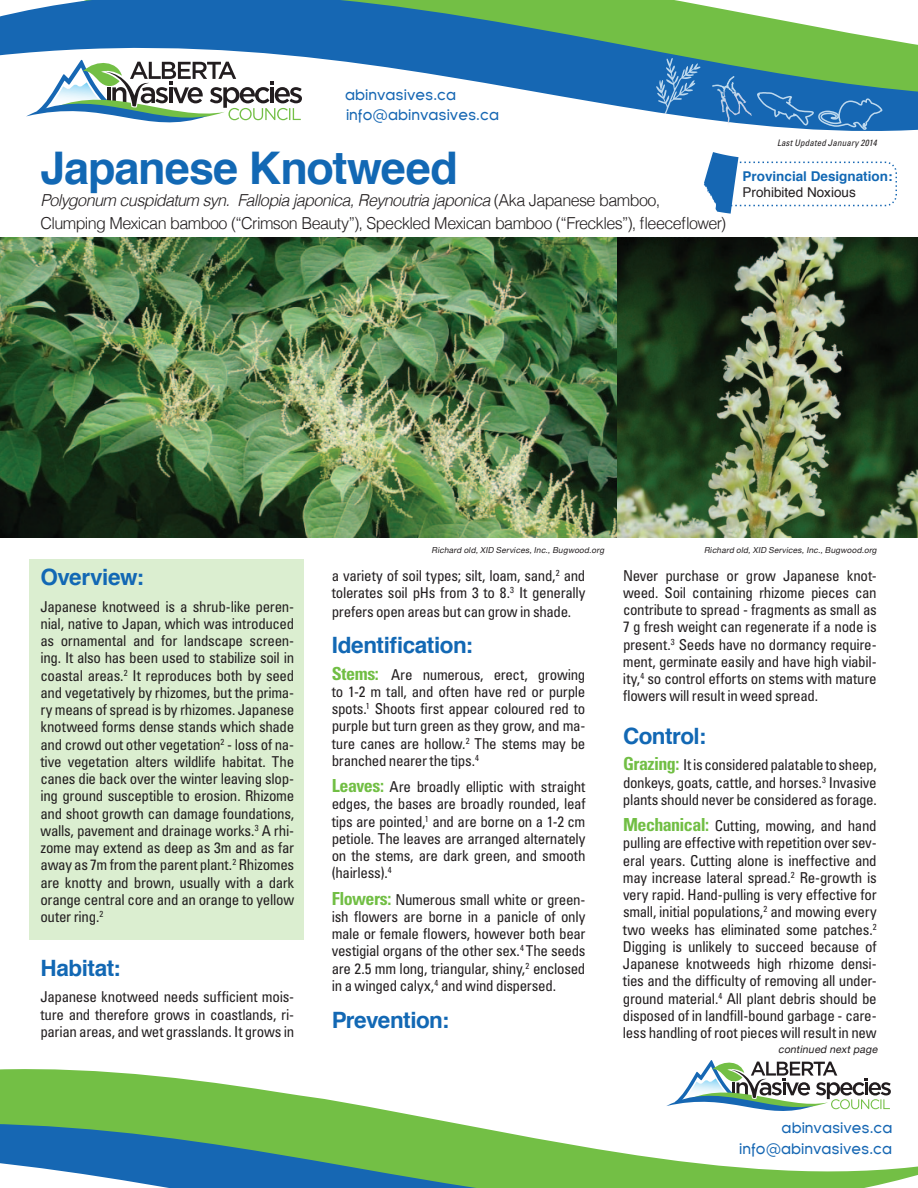
<style>
.page{position:relative;width:918px;height:1188px;background:#fff}
.page>*{position:absolute;margin:0;border:0;box-sizing:border-box;transform-origin:0 0}
.t1{font:700 45px "Helvetica";letter-spacing:-.025em;color:#1268b4}
.t2{font:700 22.5px "Helvetica";letter-spacing:-.02em;color:#1268b4}
.t3{font:300 16.5px/22.5px "Helvetica";letter-spacing:-.035em;color:#231f20}
.t4{font:condensed 15px/17.2px "Univers";letter-spacing:-.02em;color:#231f20;text-align:justify}
.t5{font:15px/20.2px "Florencesans";color:#1667b3}
.t6{font:700 13.5px "Helvetica";color:#1268b4}
.t7{font:13.5px "Helvetica";color:#231f20}
.t8{font:italic 10.5px "Helvetica Neue";color:#231f20}
.t9{font:italic condensed 9px "Univers";letter-spacing:.015em;color:#231f20}
.t10{font:italic 8.25px "Helvetica Neue";color:#231f20}
.s1{font-style:italic}
.s2{font-weight:700;font-size:18px;color:#71be44}
</style>
<div class="page">
<div style="left:29px;top:559px;width:274px;height:381px;background:#dbeed0"></div>
<svg style="left:0;top:0;width:918px;height:131px"></svg>
<div style="left:569px;top:0;width:73px;height:29px;background:#73bf45"></div>
<svg style="left:26px;top:58px;width:276px;height:73px"></svg>
<svg style="left:656px;top:58px;width:45px;height:58px"></svg>
<svg style="left:757px;top:92px;width:125px;height:38px"></svg>
<img style="left:719px;top:91px;width:20px;height:22px">
<img style="left:712px;top:76px;width:24px;height:15px">
<svg style="left:704px;top:152px;width:193px;height:62px"></svg>
<svg style="left:0;top:1060px;width:918px;height:128px"></svg>
<img style="left:0;top:238px;width:918px;height:300px">
<p class="t5" style="left:345px;top:85px;width:155px">abinvasives.ca info@abinvasives.ca</p>
<h1 class="t1" style="left:40px;top:132px;width:419px">Japanese Knotweed</h1>
<p class="t3" style="left:40px;top:188px;width:687px"><span class="s1">Polygonum cuspidatum syn. Fallopia japonica, Reynoutria japonica</span> (Aka Japanese bamboo,<br>Clumping Mexican bamboo (“Crimson Beauty”), Speckled Mexican bamboo (“Freckles”), fleeceflower)</p>
<p class="t9" style="left:777px;top:137px;width:101px">Last Updated January 2014</p>
<p class="t6" style="left:742px;top:166px;width:152px">Provincial Designation:</p>
<p class="t7" style="left:742px;top:182px;width:115px">Prohibited Noxious</p>
<h2 class="t2" style="left:40px;top:559px;width:105px">Overview:</h2>
<p class="t4" style="left:40px;top:597px;width:255px">Japanese knotweed is a shrub-like peren&shy;nial, native to Japan, which was introduced as ornamental and for landscape screen&shy;ing. It also has been used to stabilize soil in coastal areas.<sup>2</sup> It reproduces both by seed and vegetatively by rhizomes, but the prima&shy;ry means of spread is by rhizomes. Japanese knotweed forms dense stands which shade and crowd out other vegetation<sup>2</sup> - loss of na&shy;tive vegetation alters wildlife habitat. The canes die back over the winter leaving slop&shy;ing ground susceptible to erosion. Rhizome and shoot growth can damage foundations, walls, pavement and drainage works.<sup>3</sup> A rhi&shy;zome may extend as deep as 3m and as far away as 7m from the parent plant.<sup>2</sup> Rhizomes are knotty and brown, usually with a dark orange central core and an orange to yellow outer ring.<sup>2</sup></p>
<h2 class="t2" style="left:40px;top:950px;width:82px">Habitat:</h2>
<p class="t4" style="left:40px;top:988px;width:255px">Japanese knotweed needs sufficient mois&shy;ture and therefore grows in coastlands, ri&shy;parian areas, and wet grasslands. It grows in</p>
<p class="t10" style="left:432px;top:544px;width:176px">Richard old,XID Services,Inc.,Bugwood.org</p>
<p class="t4" style="left:332px;top:566px;width:255px">a variety of soil types; silt, loam, sand,<sup>2</sup> and tolerates soil pHs from 3 to 8.<sup>3</sup> It generally</p>
<p class="t4" style="left:332px;top:602px;width:241px">prefers open areas but can grow in shade.</p>
<h2 class="t2" style="left:332px;top:627px;width:143px">Identification:</h2>
<p class="t4" style="left:332px;top:665px;width:255px"><span class="s2">Stems:</span> Are numerous, erect, growing to 1-2 m tall, and often have red or purple spots.<sup>1</sup> Shoots first appear coloured red to purple but turn green as they grow, and ma&shy;ture canes are hollow.<sup>2</sup> The stems may be branched nearer the tips.<sup>4</sup></p>
<p class="t4" style="left:332px;top:778px;width:255px"><span class="s2">Leaves:</span> Are broadly elliptic with straight edges, the bases are broadly rounded, leaf tips are pointed,<sup>1</sup> and are borne on a 1-2 cm petiole. The leaves are arranged alternately on the stems, are dark green, and smooth (hairless).<sup>4</sup></p>
<p class="t4" style="left:332px;top:890px;width:255px"><span class="s2">Flowers:</span> Numerous small white or green&shy;ish flowers are borne in a panicle of only male or female flowers, however both bear vestigial organs of the other sex.<sup>4</sup> The seeds are 2.5 mm long, triangular, shiny,<sup>2</sup> enclosed in a winged calyx,<sup>4</sup> and wind dispersed.</p>
<h2 class="t2" style="left:332px;top:1002px;width:119px">Prevention:</h2>
<p class="t10" style="left:704px;top:544px;width:176px">Richard old,XID Services,Inc.,Bugwood.org</p>
<p class="t4" style="left:623px;top:566px;width:255px">Never purchase or grow Japanese knot&shy;weed. Soil containing rhizome pieces can contribute to spread - fragments as small as 7 g fresh weight can regenerate if a node is present.<sup>3</sup> Seeds have no dormancy require&shy;ment, germinate easily and have high viabil&shy;ity,<sup>4</sup> so control efforts on stems with mature flowers will result in weed spread.</p>
<h2 class="t2" style="left:623px;top:718px;width:85px">Control:</h2>
<p class="t4" style="left:623px;top:756px;width:255px"><span class="s2">Grazing:</span> It is considered palatable to sheep, donkeys, goats, cattle, and horses.<sup>3</sup> Invasive plants should never be considered as forage.</p>
<p class="t4" style="left:623px;top:817px;width:255px"><span class="s2">Mechanical:</span> Cutting, mowing, and hand pulling are effective with repetition over sev&shy;eral years. Cutting alone is ineffective and may increase lateral spread.<sup>2</sup> Re-growth is very rapid. Hand-pulling is very effective for small, initial populations,<sup>2</sup> and mowing every two weeks has eliminated some patches.<sup>2<br></sup>Digging is unlikely to succeed because of Japanese knotweeds high rhizome densi&shy;ties and the difficulty of removing all under&shy;ground material.<sup>4</sup> All plant debris should be disposed of in landfill-bound garbage - care&shy;less handling of root pieces will result in new</p>
<p class="t8" style="left:778px;top:1042px;width:104px">continued nextpage</p>
<p class="t5" style="left:739px;top:1118px;width:155px;text-align:right">abinvasives.ca info@abinvasives.ca</p>
</div>
